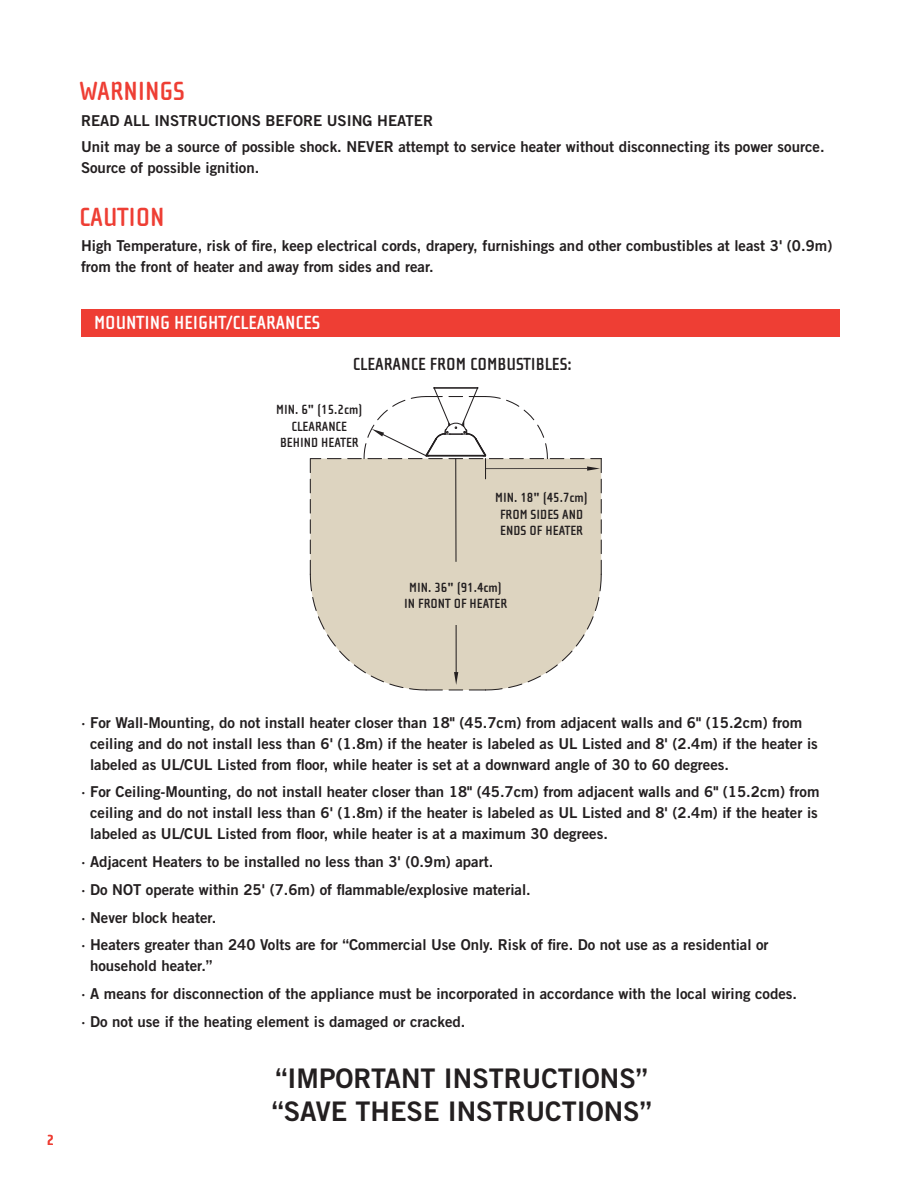
<style>
.page{position:relative;width:918px;height:1188px;background:#fff}
.page>*{position:absolute;margin:0;border:0;box-sizing:border-box;transform-origin:0 0}
.t1{font:27px/32.4px "Trade Gothic Bold Two";color:#231f20}
.t2{font:700 27px "Cholla Sans";color:#ee3e34}
.t3{font:700 19.5px "Cholla Sans";color:#fff}
.t4{font:700 18px "Cholla Sans";color:#231f20}
.t5{font:15px/21px "Trade Gothic Bold Two";color:#231f20}
.t6{font:700 15px "Cholla Sans";color:#ee3e34}
.t7{font:700 13.65px/16.5px "Cholla Sans";color:#231f20;text-align:center}
</style>
<div class="page">
<div style="left:81px;top:309px;width:759px;height:28px;background:#ee3e34"></div>
<div style="left:310px;top:459px;width:291px;height:231px;background:#ddd4c0"></div>
<svg style="left:528px;top:597px;width:71px;height:85px"></svg>
<svg style="left:312px;top:597px;width:131px;height:93px"></svg>
<svg style="left:469px;top:684px;width:53px;height:6px"></svg>
<svg style="left:327px;top:458px;width:14px;height:1px"></svg>
<svg style="left:310px;top:458px;width:11px;height:15px"></svg>
<svg style="left:310px;top:479px;width:1px;height:14px"></svg>
<svg style="left:310px;top:499px;width:1px;height:35px"></svg>
<svg style="left:310px;top:540px;width:1px;height:14px"></svg>
<svg style="left:310px;top:560px;width:2px;height:31px"></svg>
<svg style="left:601px;top:479px;width:1px;height:14px"></svg>
<svg style="left:601px;top:499px;width:1px;height:35px"></svg>
<svg style="left:601px;top:540px;width:1px;height:14px"></svg>
<svg style="left:599px;top:560px;width:3px;height:31px"></svg>
<svg style="left:449px;top:672px;width:14px;height:18px"></svg>
<hr style="left:456px;top:605px;width:1px;height:68px;background:#231f20">
<hr style="left:455px;top:458px;width:2px;height:104px;background:#231f20">
<svg style="left:570px;top:458px;width:32px;height:15px"></svg>
<hr style="left:485px;top:468px;width:103px;height:1px;background:#231f20">
<svg style="left:347px;top:387px;width:217px;height:92px"></svg>
<div style="left:382px;top:565px;width:148px;height:60px;background:#ddd4c0"></div>
<p class="t2" style="left:79px;top:76px;width:107px">WARNINGS</p>
<p class="t5" style="left:81px;top:110px;width:354px">READ ALL INSTRUCTIONS BEFORE USING HEATER</p>
<p class="t5" style="left:81px;top:136px;width:745px">Unit may be a source of possible shock. NEVER attempt to service heater without disconnecting its power source.<br>Source of possible ignition.</p>
<p class="t2" style="left:79px;top:202px;width:87px">CAUTION</p>
<p class="t5" style="left:81px;top:235px;width:753px">High Temperature, risk of fire, keep electrical cords, drapery, furnishings and other combustibles at least 3' (0.9m) from the front of heater and away from sides and rear.</p>
<p class="t3" style="left:94px;top:312px;width:228px">MOUNTING HEIGHT/CLEARANCES</p>
<p class="t4" style="left:353px;top:354px;width:221px">CLEARANCE FROM COMBUSTIBLES:</p>
<p class="t7" style="left:276px;top:402px;width:88px">MIN. 6" (15.2cm)<br>CLEARANCE<br>BEHIND HEATER</p>
<p class="t7" style="left:495px;top:490px;width:94px">MIN. 18" (45.7cm)<br>FROM SIDES AND<br>ENDS OF HEATER</p>
<p class="t7" style="left:404px;top:579px;width:104px">MIN. 36" (91.4cm)<br>IN FRONT OF HEATER</p>
<p class="t6" style="left:47px;top:1132px;width:9px">2</p>
<p class="t5" style="left:90px;top:712px;width:729px;text-indent:-9px">· For Wall-Mounting, do not install heater closer than 18" (45.7cm) from adjacent walls and 6" (15.2cm) from ceiling and do not install less than 6' (1.8m) if the heater is labeled as UL Listed and 8' (2.4m) if the heater is labeled as UL/CUL Listed from floor, while heater is set at a downward angle of 30 to 60 degrees.</p>
<p class="t5" style="left:90px;top:781px;width:731px;text-align:justify;text-indent:-9px">· For Ceiling-Mounting, do not install heater closer than 18" (45.7cm) from adjacent walls and 6" (15.2cm) from ceiling and do not install less than 6' (1.8m) if the heater is labeled as UL Listed and 8' (2.4m) if the heater is labeled as UL/CUL Listed from floor, while heater is at a maximum 30 degrees.</p>
<p class="t5" style="left:81px;top:851px;width:414px">· Adjacent Heaters to be installed no less than 3' (0.9m) apart.</p>
<p class="t5" style="left:81px;top:879px;width:451px">· Do NOT operate within 25' (7.6m) of flammable/explosive material.</p>
<p class="t5" style="left:81px;top:907px;width:137px">· Never block heater.</p>
<p class="t5" style="left:90px;top:934px;width:680px;text-indent:-9px">· Heaters greater than 240 Volts are for “Commercial Use Only. Risk of fire. Do not use as a residential or household heater.”</p>
<p class="t5" style="left:81px;top:983px;width:718px">· A means for disconnection of the appliance must be incorporated in accordance with the local wiring codes.</p>
<p class="t5" style="left:81px;top:1011px;width:386px">· Do not use if the heating element is damaged or cracked.</p>
<p class="t1" style="left:272px;top:1062px;width:381px">“IMPORTANT INSTRUCTIONS” “SAVE THESE INSTRUCTIONS”</p>
</div>
